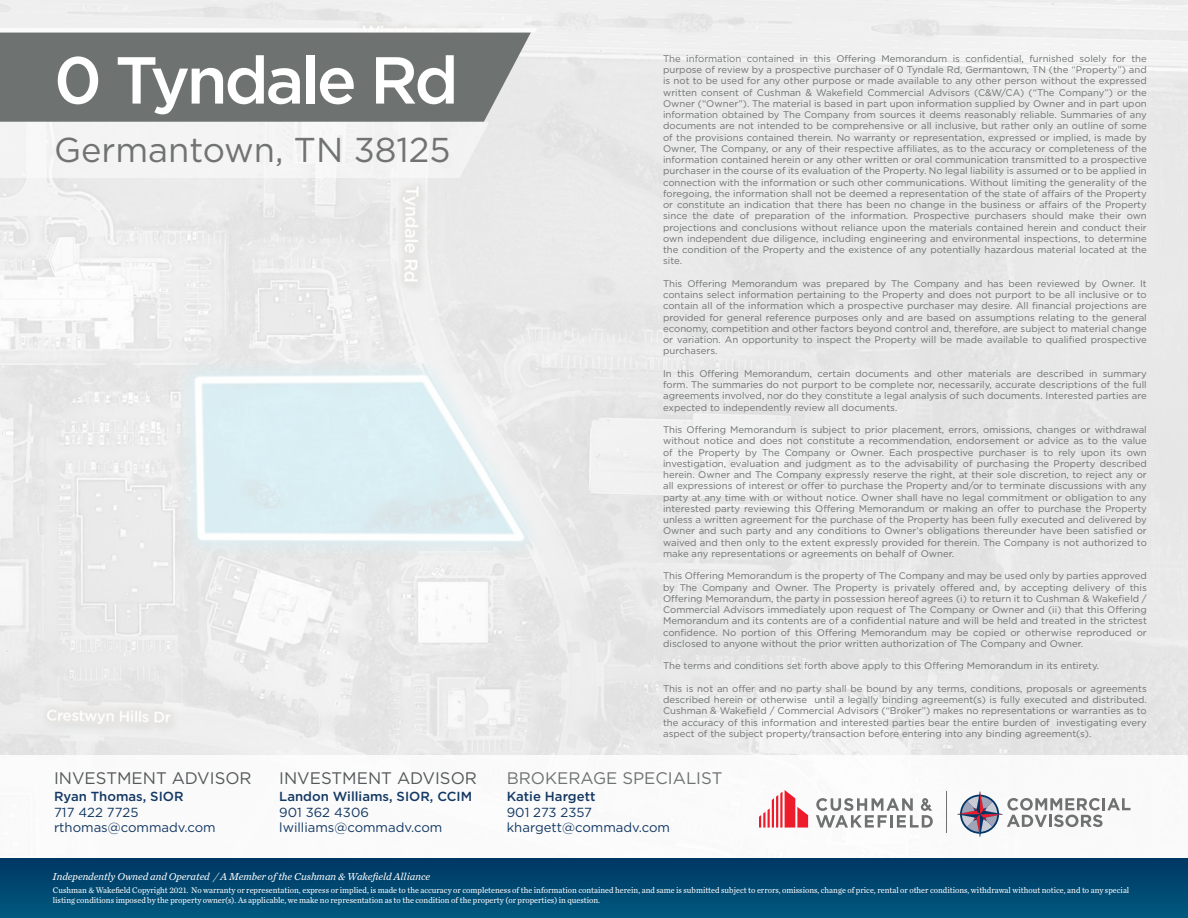
<style>
.page{position:relative;width:1188px;height:918px;background:#fff}
.page>*{position:absolute;margin:0;border:0;box-sizing:border-box;transform-origin:0 0}
.t1{font:500 66.3px "Gotham";letter-spacing:-.05em;color:#fff}
.Paragraph_Style1{font:34.5px "Gotham";color:#717272}
.t2{font:16.8px "Gotham";color:#545859}
.t3{font:16.8px "Gotham";color:#6e7271}
.t4{font:13.2px "Gotham";color:#133863}
.t5{font:500 13.2px "Gotham";color:#133863}
.t6{font:italic 10.5px "Chronicle Text G2";color:#fff}
.t7{font:9.6px/11.2px "Gotham";color:#6e7271;text-align:justify}
.disclaimer{font:8.7px/10.4px "Chronicle Text G2";color:#fff;scale:.95 1}
</style>
<div class="page">
<img style="left:0;top:0;width:1188px;height:755px">
<div style="left:0;top:859px;width:1188px;height:59px;background:linear-gradient(to bottom,#003864,#00597f)"></div>
<hr style="left:946px;top:792px;width:1px;height:41px;background:#707271">
<svg style="left:759px;top:790px;width:49px;height:38px"></svg>
<svg style="left:816px;top:798px;width:117px;height:30px"></svg>
<svg style="left:957px;top:791px;width:174px;height:46px"></svg>
<div style="left:0;top:32px;width:531px;height:90px;background:#6e7271"></div>
<div style="left:0;top:122px;width:489px;height:56px;background:#f4f4f4"></div>
<svg style="left:0;top:28px;width:537px;height:4px"></svg>
<p class="t1" style="left:54px;top:37px;width:406px">0 Tyndale Rd</p>
<p class="Paragraph_Style1" style="left:54px;top:128px;width:398px">Germantown, TN 38125</p>
<p class="t7" style="left:663px;top:53px;width:485px">The information contained in this Offering Memorandum is confidential, furnished solely for the purpose of review by a prospective purchaser of 0 Tyndale Rd, Germantown, TN (the “Property”) and is not to be used for any other purpose or made available to any other person without the expressed written consent of Cushman &amp; Wakefield Commercial Advisors (C&amp;W/CA) (“The Company”) or the Owner (“Owner”). The material is based in part upon information supplied by Owner and in part upon information obtained by The Company from sources it deems reasonably reliable. Summaries of any documents are not intended to be comprehensive or all inclusive, but rather only an outline of some of the provisions contained therein. No warranty or representation, expressed or implied, is made by Owner, The Company, or any of their respective affiliates, as to the accuracy or completeness of the information contained herein or any other written or oral communication transmitted to a prospective purchaser in the course of its evaluation of the Property. No legal liability is assumed or to be applied in connection with the information or such other communications. Without limiting the generality of the foregoing, the information shall not be deemed a representation of the state of affairs of the Property or constitute an indication that there has been no change in the business or affairs of the Property since the date of preparation of the information. Prospective purchasers should make their own projections and conclusions without reliance upon the materials contained herein and conduct their own independent due diligence, including engineering and environmental inspections, to determine the condition of the Property and the existence of any potentially hazardous material located at the site.</p>
<p class="t7" style="left:663px;top:278px;width:485px">This Offering Memorandum was prepared by The Company and has been reviewed by Owner. It contains select information pertaining to the Property and does not purport to be all inclusive or to contain all of the information which a prospective purchaser may desire. All financial projections are provided for general reference purposes only and are based on assumptions relating to the general economy, competition and other factors beyond control and, therefore, are subject to material change or variation. An opportunity to inspect the Property will be made available to qualified prospective purchasers.</p>
<p class="t7" style="left:663px;top:368px;width:485px">In this Offering Memorandum, certain documents and other materials are described in summary form. The summaries do not purport to be complete nor, necessarily, accurate descriptions of the full agreements involved, nor do they constitute a legal analysis of such documents. Interested parties are expected to independently review all documents.</p>
<p class="t7" style="left:663px;top:424px;width:485px">This Offering Memorandum is subject to prior placement, errors, omissions, changes or withdrawal without notice and does not constitute a recommendation, endorsement or advice as to the value of the Property by The Company or Owner. Each prospective purchaser is to rely upon its own investigation, evaluation and judgment as to the advisability of purchasing the Property described herein. Owner and The Company expressly reserve the right, at their sole discretion, to reject any or all expressions of interest or offer to purchase the Property and/or to terminate discussions with any party at any time with or without notice. Owner shall have no legal commitment or obligation to any interested party reviewing this Offering Memorandum or making an offer to purchase the Property unless a written agreement for the purchase of the Property has been fully executed and delivered by Owner and such party and any conditions to Owner’s obligations thereunder have been satisfied or waived and then only to the extent expressly provided for therein. The Company is not authorized to make any representations or agreements on behalf of Owner.</p>
<p class="t7" style="left:663px;top:570px;width:485px">This Offering Memorandum is the property of The Company and may be used only by parties approved by The Company and Owner. The Property is privately offered and, by accepting delivery of this Offering Memorandum, the party in possession hereof agrees (i) to return it to Cushman &amp; Wakefield / Commercial Advisors immediately upon request of The Company or Owner and (ii) that this Offering Memorandum and its contents are of a confidential nature and will be held and treated in the strictest confidence. No portion of this Offering Memorandum may be copied or otherwise reproduced or disclosed to anyone without the prior written authorization of The Company and Owner.</p>
<p class="t7" style="left:663px;top:660px;width:438px">The terms and conditions set forth above apply to this Offering Memorandum in its entirety.</p>
<p class="t7" style="left:663px;top:683px;width:485px">This is not an offer and no party shall be bound by any terms, conditions, proposals or agreements described herein or otherwise until a legally binding agreement(s) is fully executed and distributed.<br>Cushman &amp; Wakefield / Commercial Advisors (“Broker”) makes no representations or warranties as to the accuracy of this information and interested parties bear the entire burden of investigating every aspect of the subject property/transaction before entering into any binding agreement(s).</p>
<p class="t2" style="left:54px;top:767px;width:199px">INVESTMENT ADVISOR</p>
<p class="t5" style="left:54px;top:787px;width:131px">Ryan Thomas, SIOR</p>
<p class="t4" style="left:54px;top:803px;width:86px">717 422 7725</p>
<p class="t4" style="left:54px;top:819px;width:163px">rthomas@commadv.com</p>
<p class="t2" style="left:279px;top:767px;width:199px">INVESTMENT ADVISOR</p>
<p class="t3" style="left:507px;top:767px;width:217px">BROKERAGE SPECIALIST</p>
<p class="t5" style="left:279px;top:787px;width:194px">Landon Williams, SIOR, CCIM</p>
<p class="t4" style="left:279px;top:803px;width:91px">901 362 4306</p>
<p class="t4" style="left:279px;top:819px;width:165px">lwilliams@commadv.com</p>
<p class="t5" style="left:507px;top:787px;width:90px">Katie Hargett</p>
<p class="t4" style="left:507px;top:803px;width:87px">901 273 2357</p>
<p class="t4" style="left:507px;top:819px;width:165px">khargett@commadv.com</p>
<p class="t6" style="left:53px;top:868px;width:379px">Independently Owned and Operated / A Member of the Cushman &amp; Wakefield Alliance</p>
<p class="disclaimer" style="left:53px;top:884px;width:1135px">Cushman &amp; Wakefield Copyright 2021. No warranty or representation, express or implied, is made to the accuracy or completeness of the information contained herein, and same is submitted subject to errors, omissions, change of price, rental or other conditions, withdrawal without notice, and to any special listing conditions imposed by the property owner(s). As applicable, we make no representation as to the condition of the property (or properties) in question.</p>
</div>
